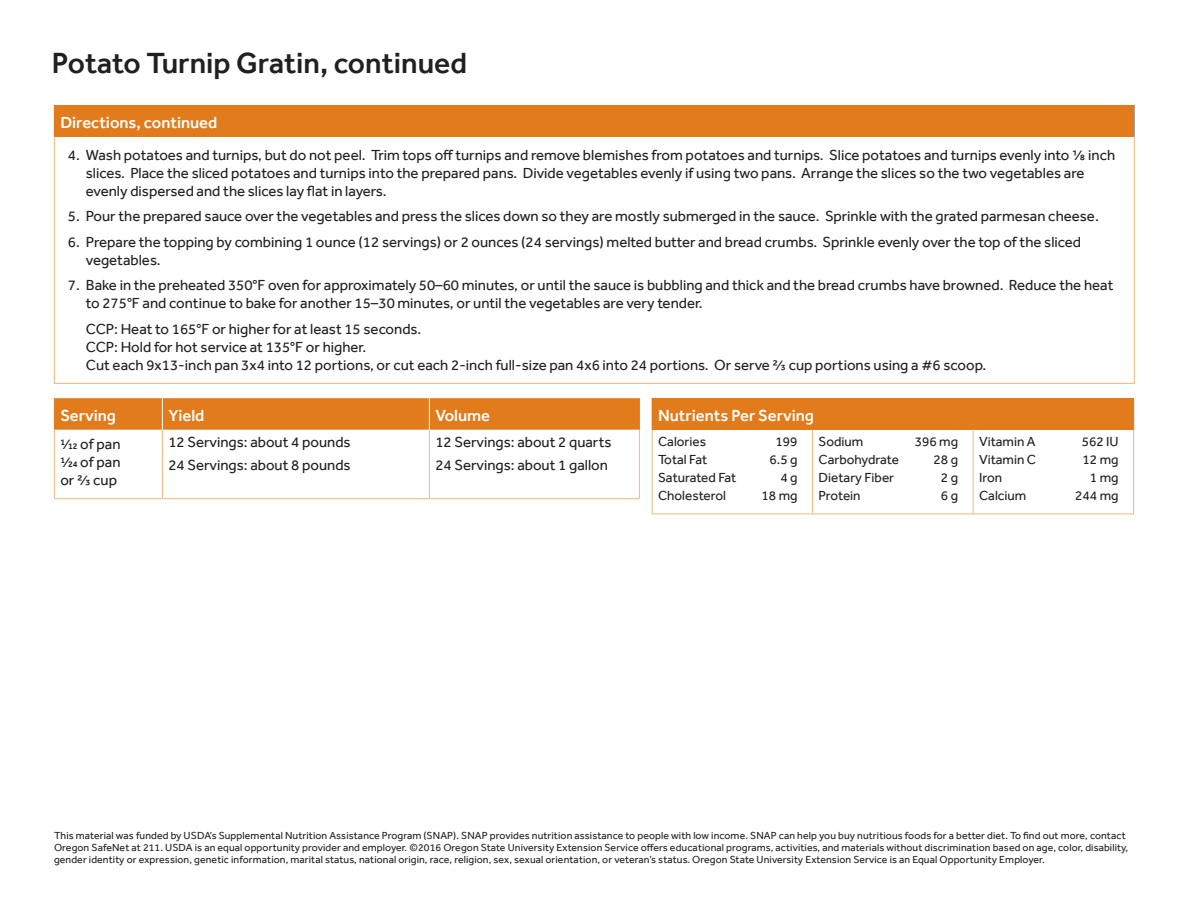
<style>
.page{position:relative;width:1188px;height:918px;background:#fff}
.page>*{position:absolute;margin:0;border:0;box-sizing:border-box;transform-origin:0 0}
.Second_Page_TItle{font:500 30px "Effra";color:#231f20}
.Left_Table_Header{font:500 16.5px "Effra";color:#fff}
.CCP_instruction{font:15px/18px "Effra";color:#231f20}
.Yield___Volume{font:15px "Effra";color:#231f20}
.Nutrients_Tabbed{font:13.5px "Effra";color:#231f20}
.Funding_Statement{font:10.5px/12px "Effra";letter-spacing:.01em;color:#231f20}
.s1{font-weight:500;font-size:8.7px}
</style>
<div class="page">
<div style="left:55px;top:398px;width:584px;height:32px;background:#e17b1b"></div>
<hr style="left:162px;top:430px;width:1px;height:68px;background:#f1b681">
<hr style="left:429px;top:430px;width:1px;height:68px;background:#f1b681">
<hr style="left:429px;top:398px;width:1px;height:32px;background:#fff">
<hr style="left:162px;top:398px;width:1px;height:32px;background:#fff">
<hr style="left:54px;top:430px;width:1px;height:68px;background:#f1b681">
<hr style="left:639px;top:430px;width:1px;height:68px;background:#f1b681">
<hr style="left:54px;top:498px;width:108px;height:1px;background:#f1b681">
<hr style="left:162px;top:498px;width:267px;height:1px;background:#f1b681">
<hr style="left:429px;top:498px;width:211px;height:1px;background:#f1b681">
<hr style="left:639px;top:398px;width:1px;height:32px;background:#e17b1b">
<hr style="left:54px;top:398px;width:1px;height:32px;background:#e17b1b">
<div style="left:652px;top:398px;width:482px;height:32px;background:#e17b1b"></div>
<hr style="left:812px;top:430px;width:1px;height:84px;background:#f1b681">
<hr style="left:973px;top:430px;width:1px;height:84px;background:#f1b681">
<hr style="left:652px;top:430px;width:1px;height:84px;background:#f1b681">
<hr style="left:1133px;top:430px;width:1px;height:84px;background:#f1b681">
<hr style="left:652px;top:514px;width:161px;height:1px;background:#f1b681">
<hr style="left:813px;top:514px;width:160px;height:1px;background:#f1b681">
<hr style="left:973px;top:514px;width:161px;height:1px;background:#f1b681">
<div style="left:54px;top:105px;width:1080px;height:31px;background:#e17b1b"></div>
<hr style="left:54px;top:136px;width:1px;height:247px;background:#f1b681">
<hr style="left:1134px;top:136px;width:1px;height:247px;background:#f1b681">
<hr style="left:54px;top:383px;width:1081px;height:1px;background:#f1b681">
<hr style="left:1134px;top:105px;width:1px;height:31px;background:#939598">
<p class="Second_Page_TItle" style="left:52px;top:46px;width:417px">Potato Turnip Gratin, continued</p>
<p class="Left_Table_Header" style="left:60px;top:112px;width:158px">Directions, continued</p>
<p class="CCP_instruction" style="left:86px;top:146px;width:1031px;text-indent:-18px">4. Wash potatoes and turnips, but do not peel. Trim tops off turnips and remove blemishes from potatoes and turnips. Slice potatoes and turnips evenly into 1/8 inch slices. Place the sliced potatoes and turnips into the prepared pans. Divide vegetables evenly if using two pans. Arrange the slices so the two vegetables are evenly dispersed and the slices lay flat in layers.</p>
<p class="CCP_instruction" style="left:68px;top:207px;width:1032px">5. Pour the prepared sauce over the vegetables and press the slices down so they are mostly submerged in the sauce. Sprinkle with the grated parmesan cheese.</p>
<p class="CCP_instruction" style="left:86px;top:233px;width:997px;text-indent:-18px">6. Prepare the topping by combining 1 ounce (12 servings) or 2 ounces (24 servings) melted butter and bread crumbs. Sprinkle evenly over the top of the sliced vegetables.</p>
<p class="CCP_instruction" style="left:86px;top:276px;width:1029px;text-indent:-18px">7. Bake in the preheated 350°F oven for approximately 50–60 minutes, or until the sauce is bubbling and thick and the bread crumbs have browned. Reduce the heat to 275°F and continue to bake for another 15–30 minutes, or until the vegetables are very tender.</p>
<p class="CCP_instruction" style="left:86px;top:320px;width:337px">CCP: Heat to 165°F or higher for at least 15 seconds.</p>
<p class="CCP_instruction" style="left:86px;top:338px;width:282px">CCP: Hold for hot service at 135°F or higher.</p>
<p class="CCP_instruction" style="left:86px;top:356px;width:902px">Cut each 9x13-inch pan 3x4 into 12 portions, or cut each 2-inch full-size pan 4x6 into 24 portions. Or serve 2/3 cup portions using a #6 scoop.</p>
<p class="Left_Table_Header" style="left:60px;top:405px;width:57px">Serving</p>
<p class="Left_Table_Header" style="left:168px;top:405px;width:38px">Yield</p>
<p class="Left_Table_Header" style="left:435px;top:405px;width:56px">Volume</p>
<p class="CCP_instruction" style="left:60px;top:435px;width:62px"><sup>1</sup>⁄<span class="s1">12</span> of pan</p>
<p class="CCP_instruction" style="left:60px;top:453px;width:62px"><sup>1</sup>⁄<span class="s1">24</span> of pan</p>
<p class="CCP_instruction" style="left:60px;top:471px;width:58px">or ⅔ cup</p>
<p class="Yield___Volume" style="left:168px;top:433px;width:184px">12 Servings: about 4 pounds</p>
<p class="Yield___Volume" style="left:168px;top:456px;width:184px">24 Servings: about 8 pounds</p>
<p class="Yield___Volume" style="left:435px;top:433px;width:178px">12 Servings: about 2 quarts</p>
<p class="Yield___Volume" style="left:435px;top:456px;width:174px">24 Servings: about 1 gallon</p>
<p class="Left_Table_Header" style="left:658px;top:405px;width:157px">Nutrients Per Serving</p>
<p class="Nutrients_Tabbed" style="left:658px;top:434px;width:49px">Calories</p>
<p class="Nutrients_Tabbed" style="left:776px;top:434px;width:24px">199</p>
<p class="Nutrients_Tabbed" style="left:658px;top:452px;width:51px">Total Fat</p>
<p class="Nutrients_Tabbed" style="left:770px;top:452px;width:29px">6.5 g</p>
<p class="Nutrients_Tabbed" style="left:658px;top:470px;width:80px">Saturated Fat</p>
<p class="Nutrients_Tabbed" style="left:780px;top:470px;width:19px">4 g</p>
<p class="Nutrients_Tabbed" style="left:658px;top:488px;width:69px">Cholesterol</p>
<p class="Nutrients_Tabbed" style="left:762px;top:488px;width:38px">18 mg</p>
<p class="Nutrients_Tabbed" style="left:819px;top:434px;width:46px">Sodium</p>
<p class="Nutrients_Tabbed" style="left:915px;top:434px;width:45px">396 mg</p>
<p class="Nutrients_Tabbed" style="left:819px;top:452px;width:82px">Carbohydrate</p>
<p class="Nutrients_Tabbed" style="left:934px;top:452px;width:26px">28 g</p>
<p class="Nutrients_Tabbed" style="left:819px;top:470px;width:77px">Dietary Fiber</p>
<p class="Nutrients_Tabbed" style="left:941px;top:470px;width:19px">2 g</p>
<p class="Nutrients_Tabbed" style="left:819px;top:488px;width:44px">Protein</p>
<p class="Nutrients_Tabbed" style="left:941px;top:488px;width:19px">6 g</p>
<p class="Nutrients_Tabbed" style="left:979px;top:434px;width:58px">Vitamin A</p>
<p class="Nutrients_Tabbed" style="left:1082px;top:434px;width:38px">562 IU</p>
<p class="Nutrients_Tabbed" style="left:979px;top:452px;width:58px">Vitamin C</p>
<p class="Nutrients_Tabbed" style="left:1083px;top:452px;width:38px">12 mg</p>
<p class="Nutrients_Tabbed" style="left:979px;top:470px;width:24px">Iron</p>
<p class="Nutrients_Tabbed" style="left:1090px;top:470px;width:30px">1 mg</p>
<p class="Nutrients_Tabbed" style="left:979px;top:488px;width:49px">Calcium</p>
<p class="Nutrients_Tabbed" style="left:1075px;top:488px;width:45px">244 mg</p>
<p class="Funding_Statement" style="left:54px;top:829px;width:1076px">This material was funded by USDA’s Supplemental Nutrition Assistance Program (SNAP). SNAP provides nutrition assistance to people with low income. SNAP can help you buy nutritious foods for a better diet. To find out more, contact<br>Oregon SafeNet at 211. USDA is an equal opportunity provider and employer. ©2016 Oregon State University Extension Service offers educational programs, activities, and materials without discrimination based on age, color, disability, gender identity or expression, genetic information, marital status, national origin, race, religion, sex, sexual orientation, or veteran’s status. Oregon State University Extension Service is an Equal Opportunity Employer.</p>
</div>
